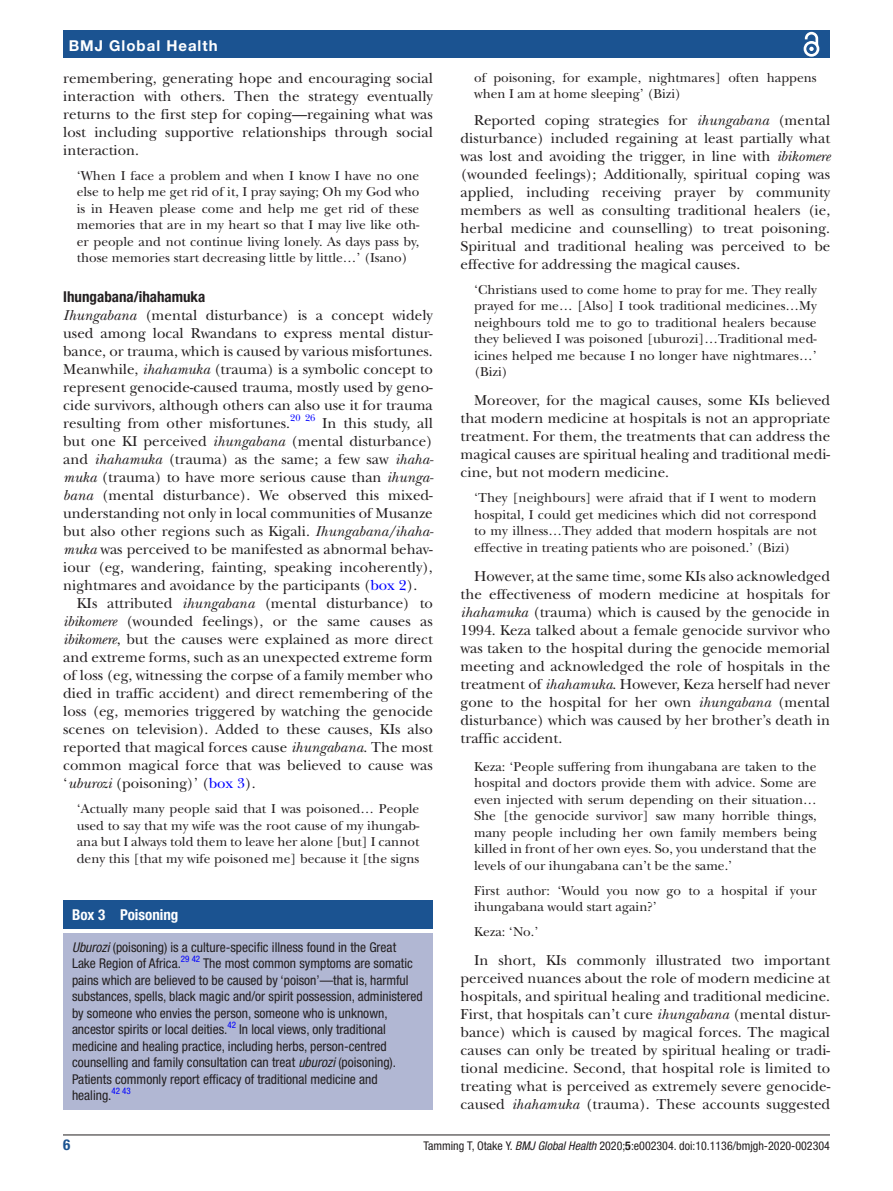
<style>
.page{position:relative;width:893px;height:1191px;background:#fff}
.page>*{position:absolute;margin:0;border:0;box-sizing:border-box;transform-origin:0 0}
.t1{font:15px/18px "New Baskerville";color:#231f20;text-align:justify}
.t2{font:700 condensed 15px "Helvetica Neue LT Std";color:#231f20}
.t3{font:700 15px "Helvetica Neue LT Std";letter-spacing:.065em;color:#fff}
.t4{font:700 condensed 15px "Helvetica Neue LT Std";color:#fff}
.t5{font:700 condensed 15px "Helvetica Neue LT Std";color:#1b5391}
.t6{font:13.5px/16.5px "New Baskerville";color:#231f20;text-align:justify}
.t7{font:condensed 13.5px/16.5px "Helvetica Neue LT Std";color:#231f20}
.t8{font:condensed 12px "Helvetica Neue LT Std";color:#231f20}
.t9{font:9.9px "New Baskerville";color:#00f}
.s1{font-style:italic}
.s2{color:#00f}
.s3{font-weight:700}
</style>
<div class="page">
<hr style="left:63px;top:1134px;width:767px;height:1px;background:#231f20">
<div style="left:63px;top:31px;width:767px;height:27px;background:#1b5391"></div>
<svg style="left:803px;top:31px;width:17px;height:26px"></svg>
<div style="left:63px;top:900px;width:370px;height:29px;background:#1b5391"></div>
<div style="left:63px;top:933px;width:370px;height:176px;background:#b1b7d3"></div>
<p class="t3" style="left:69px;top:36px;width:150px">BMJ Global Health</p>
<p class="t1" style="left:63px;top:69px;width:371px">remembering, generating hope and encouraging social interaction with others. Then the strategy eventually returns to the first step for coping—regaining what was lost including supportive relationships through social interaction.</p>
<p class="t6" style="left:77px;top:167px;width:344px">‘When I face a problem and when I know I have no one else to help me get rid of it, I pray saying; Oh my God who is in Heaven please come and help me get rid of these memories that are in my heart so that I may live like oth&shy;er people and not continue living lonely. As days pass by, those memories start decreasing little by little…’ (Isano)</p>
<p class="t2" style="left:63px;top:288px;width:144px">Ihungabana/ihahamuka</p>
<p class="t1" style="left:63px;top:306px;width:371px"><span class="s1">Ihungabana</span> (mental disturbance) is a concept widely used among local Rwandans to express mental distur&shy;bance, or trauma, which is caused by various misfortunes.<br>Meanwhile, <span class="s1">ihahamuka</span> (trauma) is a symbolic concept to represent genocide-caused trauma, mostly used by geno&shy;cide survivors, although others can also use it for trauma resulting from other misfortunes.</p>
<p class="t9" style="left:290px;top:412px;width:27px">20 26</p>
<p class="t1" style="left:63px;top:414px;width:372px;text-indent:259px">In this study, all but one KI perceived <span class="s1">ihungabana</span> (mental disturbance) and <span class="s1">ihahamuka</span> (trauma) as the same; a few saw <span class="s1">ihaha&shy;muka</span> (trauma) to have more serious cause than <span class="s1">ihunga&shy;bana</span> (mental disturbance). We observed this mixed&shy;understanding not only in local communities of Musanze but also other regions such as Kigali. <span class="s1">Ihungabana/ihaha&shy;muka</span> was perceived to be manifested as abnormal behav&shy;iour (eg, wandering, fainting, speaking incoherently), nightmares and avoidance by the participants (<span class="s2">box 2</span>).</p>
<p class="t1" style="left:63px;top:594px;width:371px;text-indent:14px">KIs attributed <span class="s1">ihungabana</span> (mental disturbance) to <span class="s1">ibikomere</span> (wounded feelings), or the same causes as <span class="s1">ibikomere</span>, but the causes were explained as more direct and extreme forms, such as an unexpected extreme form of loss (eg, witnessing the corpse of a family member who died in traffic accident) and direct remembering of the loss (eg, memories triggered by watching the genocide scenes on television). Added to these causes, KIs also reported that magical forces cause <span class="s1">ihungabana</span>. The most common magical force that was believed to cause was ‘<span class="s1">uburozi</span> (poisoning)’ (<span class="s2">box 3</span>).</p>
<p class="t6" style="left:77px;top:800px;width:344px">‘Actually many people said that I was poisoned… People used to say that my wife was the root cause of my ihungab&shy;ana but I always told them to leave her alone [but] I cannot deny this [that my wife poisoned me] because it [the signs</p>
<p class="t4" style="left:72px;top:905px;width:108px">Box 3 Poisoning</p>
<p class="t7" style="left:72px;top:938px;width:352px"><span class="s1">Uburozi</span> (poisoning) is a culture-specific illness found in the Great Lake Region of Africa.<sup>29</sup> <sup>42</sup> The most common symptoms are somatic pains which are believed to be caused by ‘poison’—that is, harmful substances, spells, black magic and/or spirit possession, administered by someone who envies the person, someone who is unknown, ancestor spirits or local deities.<sup>42</sup> In local views, only traditional medicine and healing practice, including herbs, person-centred counselling and family consultation can treat <span class="s1">uburozi</span> (poisoning).<br>Patients commonly report efficacy of traditional medicine and healing.<sup>42</sup> <sup>43</sup></p>
<p class="t6" style="left:474px;top:69px;width:344px">of poisoning, for example, nightmares] often happens when I am at home sleeping’ (Bizi)</p>
<p class="t1" style="left:461px;top:111px;width:371px;text-indent:14px">Reported coping strategies for <span class="s1">ihungabana</span> (mental disturbance) included regaining at least partially what was lost and avoiding the trigger, in line with <span class="s1">ibikomere </span>(wounded feelings); Additionally, spiritual coping was applied, including receiving prayer by community members as well as consulting traditional healers (ie, herbal medicine and counselling) to treat poisoning.<br>Spiritual and traditional healing was perceived to be effective for addressing the magical causes.</p>
<p class="t6" style="left:474px;top:281px;width:344px">‘Christians used to come home to pray for me. They really prayed for me… [Also] I took traditional medicines…My neighbours told me to go to traditional healers because they believed I was poisoned [uburozi]…Traditional med&shy;icines helped me because I no longer have nightmares…’ (Bizi)</p>
<p class="t1" style="left:461px;top:392px;width:371px;text-indent:14px">Moreover, for the magical causes, some KIs believed that modern medicine at hospitals is not an appropriate treatment. For them, the treatments that can address the magical causes are spiritual healing and traditional medi&shy;cine, but not modern medicine.</p>
<p class="t6" style="left:474px;top:489px;width:344px">‘They [neighbours] were afraid that if I went to modern hospital, I could get medicines which did not correspond to my illness…They added that modern hospitals are not effective in treating patients who are poisoned.’ (Bizi)</p>
<p class="t1" style="left:461px;top:567px;width:371px;text-indent:14px">However, at the same time, some KIs also acknowledged the effectiveness of modern medicine at hospitals for <span class="s1">ihahamuka</span> (trauma) which is caused by the genocide in 1994. Keza talked about a female genocide survivor who was taken to the hospital during the genocide memorial meeting and acknowledged the role of hospitals in the treatment of <span class="s1">ihahamuka</span>. However, Keza herself had never gone to the hospital for her own <span class="s1">ihungabana</span> (mental disturbance) which was caused by her brother’s death in traffic accident.</p>
<p class="t6" style="left:474px;top:758px;width:344px">Keza: ‘People suffering from ihungabana are taken to the hospital and doctors provide them with advice. Some are even injected with serum depending on their situation… She [the genocide survivor] saw many horrible things, many people including her own family members being killed in front of her own eyes. So, you understand that the levels of our ihungabana can’t be the same.’</p>
<p class="t6" style="left:474px;top:882px;width:344px">First author: ‘Would you now go to a hospital if your ihungabana would start again?’</p>
<p class="t6" style="left:474px;top:923px;width:66px">Keza: ‘No.’</p>
<p class="t1" style="left:461px;top:951px;width:371px;text-indent:14px">In short, KIs commonly illustrated two important perceived nuances about the role of modern medicine at hospitals, and spiritual healing and traditional medicine.<br>First, that hospitals can’t cure <span class="s1">ihungabana</span> (mental distur&shy;bance) which is caused by magical forces. The magical causes can only be treated by spiritual healing or tradi&shy;tional medicine. Second, that hospital role is limited to treating what is perceived as extremely severe genocide&shy;caused <span class="s1">ihahamuka</span> (trauma). These accounts suggested</p>
<p class="t5" style="left:63px;top:1135px;width:9px">6</p>
<p class="t8" style="left:423px;top:1138px;width:408px">Tamming T, Otake Y. <span class="s1">BMJ Global Health</span> 2020;<span class="s3">5</span>:e002304. doi:10.1136/bmjgh-2020-002304</p>
</div>
